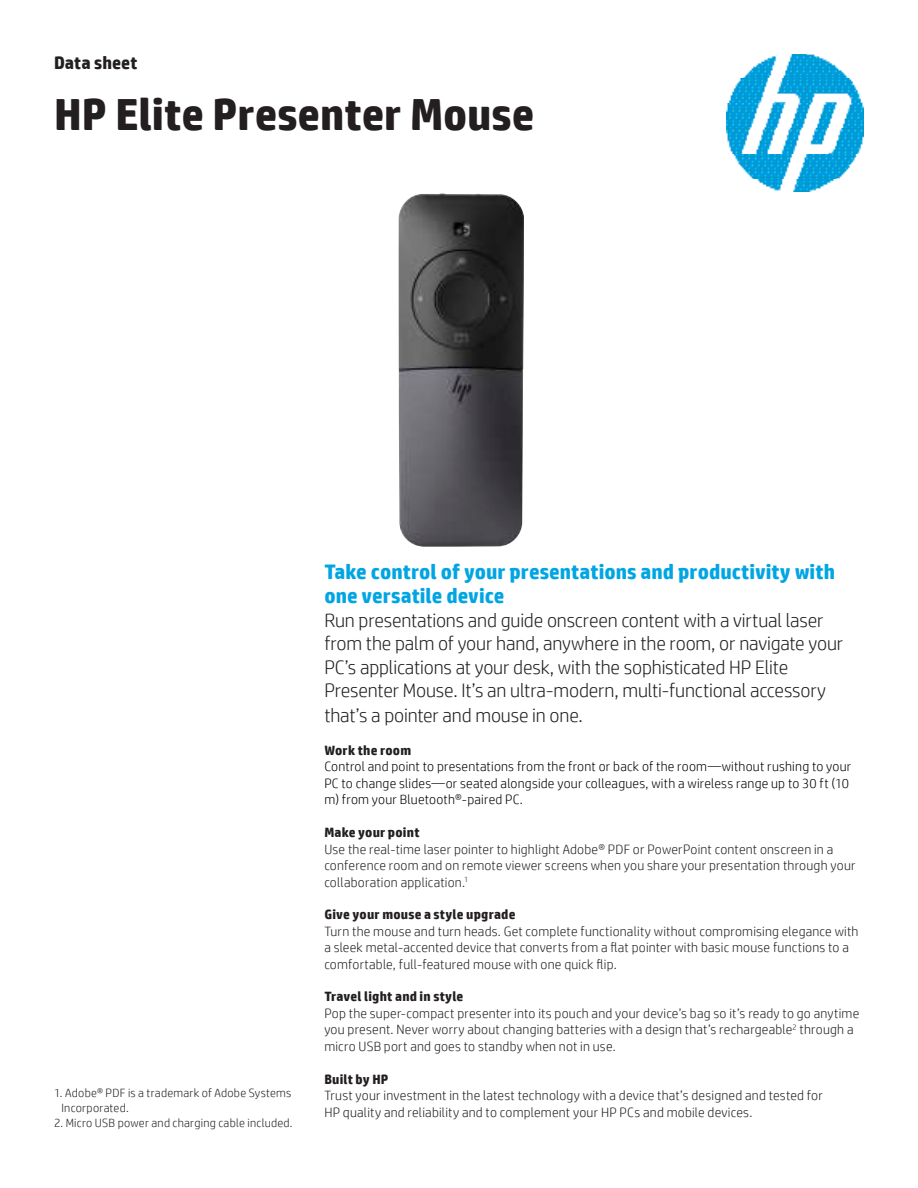
<style>
.page{position:relative;width:918px;height:1188px;background:#fff}
.page>*{position:absolute;margin:0;border:0;box-sizing:border-box;transform-origin:0 0}
.t1{font:700 45px "HP Simplified";color:#231f20}
.t2{font:700 21px/24px "HP Simplified";color:#00a5e3}
.t3{font:300 19.5px/23.4px "HP Simplified";letter-spacing:-.01em;color:#231f20}
.t4{font:700 18px "HP Simplified";color:#231f20}
.t5{font:300 13.5px/16.5px "HP Simplified";letter-spacing:.015em;color:#231f20}
.t6{font:300 13.5px/16.5px "HP Simplified";letter-spacing:.015em;color:#000}
.t7{font:700 13.5px "HP Simplified";letter-spacing:.015em;color:#231f20}
.t8{font:300 12px/15px "HP Simplified";letter-spacing:.02em;color:#231f20}
</style>
<div class="page">
<img style="left:727px;top:54px;width:137px;height:137px">
<img style="left:398px;top:193px;width:126px;height:354px">
<h3 class="t4" style="left:54px;top:55px;width:85px">Data sheet</h3>
<h1 class="t1" style="left:54px;top:96px;width:482px">HP Elite Presenter Mouse</h1>
<p class="t8" style="left:62px;top:1086px;width:231px;text-indent:-8px">1. Adobe® PDF is a trademark of Adobe Systems<br>Incorporated.</p>
<p class="t8" style="left:54px;top:1116px;width:240px">2. Micro USB power and charging cable included.</p>
<h2 class="t2" style="left:324px;top:561px;width:512px">Take control of your presentations and productivity with one versatile device</h2>
<p class="t3" style="left:324px;top:609px;width:521px">Run presentations and guide onscreen content with a virtual laser from the palm of your hand, anywhere in the room, or navigate your PC’s applications at your desk, with the sophisticated HP Elite Presenter Mouse. It’s an ultra-modern, multi-functional accessory</p>
<h3 class="t3" style="left:324px;top:705px;width:260px">that’s a pointer and mouse in one.</h3>
<p class="t7" style="left:324px;top:745px;width:88px">Work the room</p>
<p class="t6" style="left:324px;top:759px;width:529px">Control and point to presentations from the front or back of the room—without rushing to your<br>PC to change slides—or seated alongside your colleagues, with a wireless range up to 30 ft (10 m) from your Bluetooth®-paired PC.</p>
<p class="t7" style="left:324px;top:827px;width:97px">Make your point</p>
<p class="t5" style="left:324px;top:841px;width:533px">Use the real-time laser pointer to highlight Adobe® PDF or PowerPoint content onscreen in a conference room and on remote viewer screens when you share your presentation through your collaboration application.<sup>1</sup></p>
<p class="t7" style="left:324px;top:909px;width:193px">Give your mouse a style upgrade</p>
<p class="t5" style="left:324px;top:924px;width:536px">Turn the mouse and turn heads. Get complete functionality without compromising elegance with a sleek metal-accented device that converts from a flat pointer with basic mouse functions to a comfortable, full-featured mouse with one quick flip.</p>
<p class="t7" style="left:324px;top:991px;width:141px">Travel light and in style</p>
<p class="t5" style="left:324px;top:1006px;width:536px">Pop the super-compact presenter into its pouch and your device’s bag so it’s ready to go anytime you present. Never worry about changing batteries with a design that’s rechargeable<sup>2</sup> through a micro USB port and goes to standby when not in use.</p>
<p class="t7" style="left:324px;top:1073px;width:66px">Built by HP</p>
<p class="t5" style="left:324px;top:1088px;width:500px">Trust your investment in the latest technology with a device that’s designed and tested for<br>HP quality and reliability and to complement your HP PCs and mobile devices.</p>
</div>
